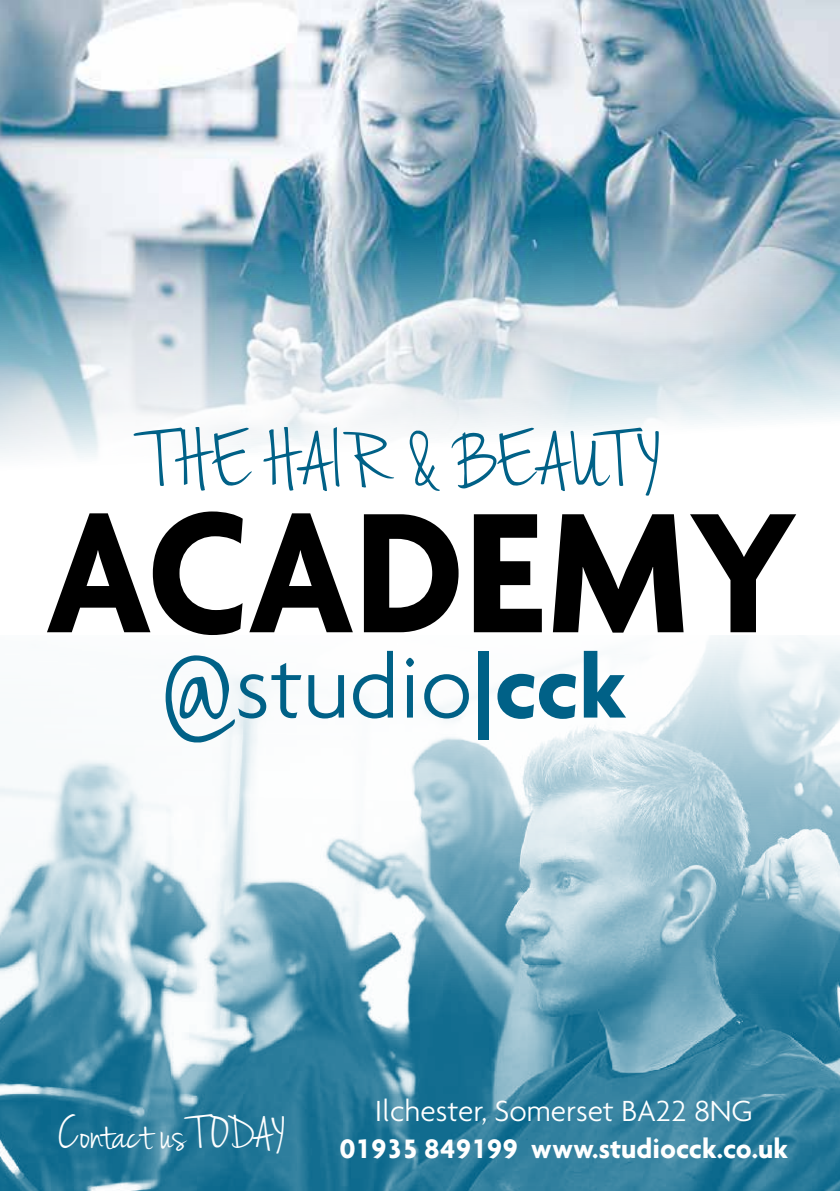
<style>
.page{position:relative;width:840px;height:1191px;background:#fff}
.page>*{position:absolute;margin:0;border:0;box-sizing:border-box;transform-origin:0 0}
.t1{font:48.2px "Jenna Sue";color:#fff}
.t2{font:300 31.4px "Agenda";color:#fff}
.t3{font:700 28.8px "Agenda";color:#fff}
</style>
<div class="page">
<img style="left:0;top:0;width:839px;height:458px">
<img style="left:0;top:635px;width:839px;height:556px">
<svg style="left:133px;top:427px;width:119px;height:63px"></svg>
<svg style="left:263px;top:427px;width:131px;height:64px"></svg>
<svg style="left:409px;top:430px;width:30px;height:61px"></svg>
<svg style="left:451px;top:427px;width:207px;height:68px"></svg>
<svg style="left:165px;top:655px;width:136px;height:88px"></svg>
<svg style="left:308px;top:675px;width:36px;height:43px"></svg>
<svg style="left:353px;top:651px;width:40px;height:67px"></svg>
<svg style="left:406px;top:658px;width:8px;height:59px"></svg>
<svg style="left:424px;top:674px;width:44px;height:44px"></svg>
<div style="left:478px;top:651px;width:10px;height:88px;background:#006187"></div>
<svg style="left:497px;top:674px;width:78px;height:45px"></svg>
<svg style="left:583px;top:651px;width:42px;height:66px"></svg>
<svg style="left:47px;top:511px;width:195px;height:124px"></svg>
<svg style="left:249px;top:513px;width:103px;height:119px"></svg>
<svg style="left:363px;top:514px;width:95px;height:118px"></svg>
<svg style="left:473px;top:514px;width:68px;height:118px"></svg>
<svg style="left:552px;top:514px;width:131px;height:118px"></svg>
<svg style="left:690px;top:514px;width:105px;height:118px"></svg>
<h1 class="t1" style="left:58px;top:1106px;width:227px">Contact us T ODAY</h1>
<p class="t2" style="left:374px;top:1092px;width:379px">Ilchester, Somerset BA22 8NG</p>
<p class="t3" style="left:339px;top:1131px;width:449px">01935 849199 www.studiocck.co.uk</p>
</div>
